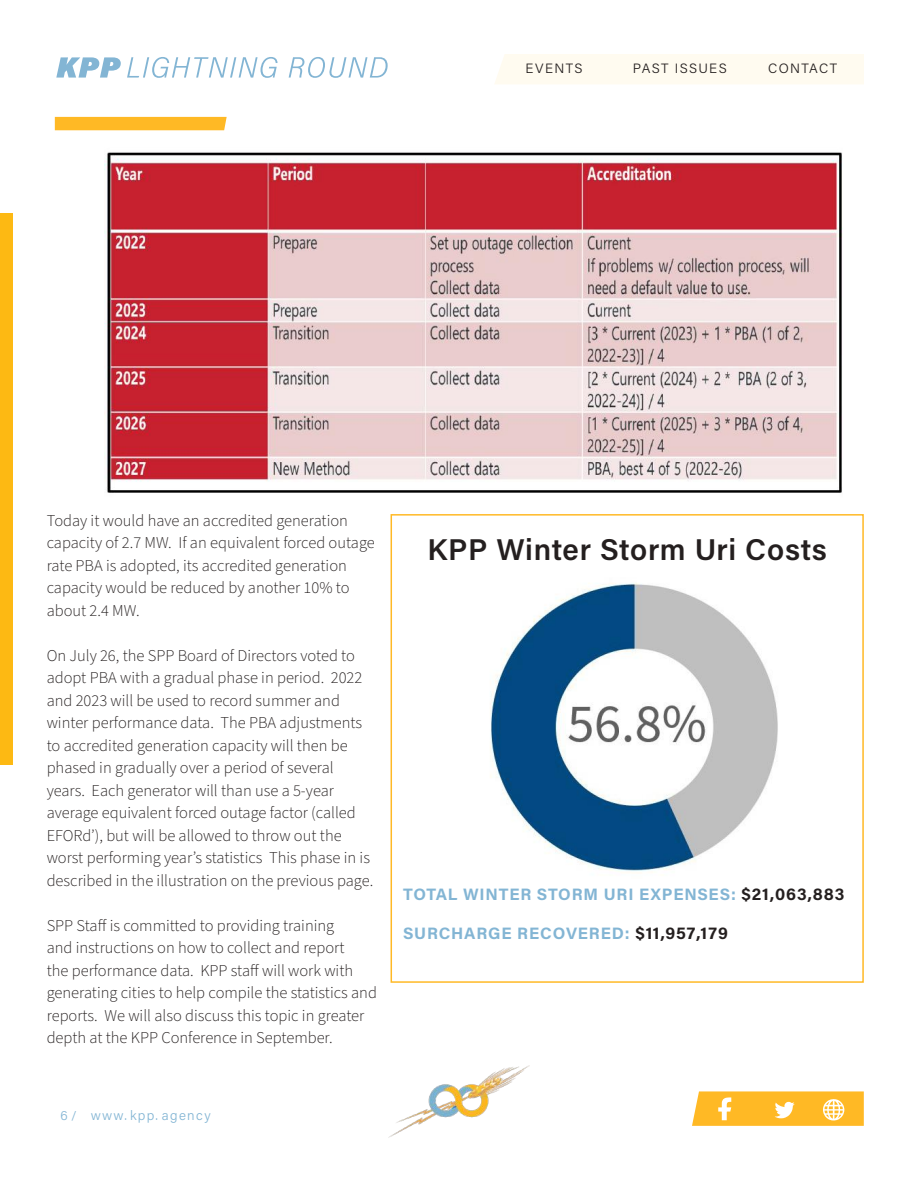
<style>
.page{position:relative;width:918px;height:1188px;background:#fff}
.page>*{position:absolute;margin:0;border:0;box-sizing:border-box;transform-origin:0 0}
.t1{font:600 30px "Acumin Pro";letter-spacing:.02em;color:#241f1f}
.t2{font:300 16.5px/22.5px "Source Sans Pro";color:#241f1f}
.t3{font:700 16.5px "Acumin Pro";letter-spacing:.05em;color:#83b5d4}
.t4{font:300 13.5px "Acumin Pro";letter-spacing:.105em;color:#241f1f}
.t5{font:300 13.5px "Acumin Pro";letter-spacing:.1em;color:#83b5d4}
.t6{font:300 12.75px "Acumin Pro";color:#83b5d4}
.s1{color:#241f1f}
</style>
<div class="page">
<div style="left:0;top:213px;width:12px;height:552px;background:#fdb913"></div>
<div style="left:495px;top:54px;width:369px;height:30px;background:#fffbf0"></div>
<img style="left:389px;top:1065px;width:140px;height:72px">
<svg style="left:692px;top:1091px;width:172px;height:35px;background:#ffc242"></svg>
<svg style="left:56px;top:57px;width:65px;height:21px"></svg>
<svg style="left:127px;top:57px;width:151px;height:21px"></svg>
<svg style="left:289px;top:57px;width:99px;height:21px"></svg>
<div style="left:55px;top:117px;width:172px;height:13px;background:#ffb925"></div>
<div style="left:391px;top:514px;width:473px;height:469px;border:2px solid #ffb925"></div>
<img style="left:490px;top:583px;width:288px;height:290px">
<img style="left:105px;top:152px;width:737px;height:341px">
<p class="t4" style="left:525px;top:59px;width:59px">EVENTS</p>
<p class="t4" style="left:633px;top:59px;width:95px">PAST ISSUES</p>
<p class="t4" style="left:768px;top:59px;width:71px">CONTACT</p>
<p class="t2" style="left:47px;top:509px;width:330px">Today it would have an accredited generation capacity of 2.7 MW. If an equivalent forced outage rate PBA is adopted, its accredited generation capacity would be reduced by another 10% to about 2.4 MW.</p>
<p class="t2" style="left:47px;top:644px;width:328px">On July 26, the SPP Board of Directors voted to adopt PBA with a gradual phase in period. 2022 and 2023 will be used to record summer and winter performance data. The PBA adjustments to accredited generation capacity will then be phased in gradually over a period of several years. Each generator will than use a 5-year average equivalent forced outage factor (called EFORd’), but will be allowed to throw out the worst performing year’s statistics This phase in is described in the illustration on the previous page.</p>
<p class="t2" style="left:47px;top:914px;width:332px">SPP Staff is committed to providing training<br>and instructions on how to collect and report<br>the performance data. KPP staff will work with generating cities to help compile the statistics and reports. We will also discuss this topic in greater depth at the KPP Conference in September.</p>
<p class="t6" style="left:60px;top:1106px;width:18px">6 /</p>
<p class="t5" style="left:91px;top:1106px;width:121px">www. kpp. agency</p>
<h1 class="t1" style="left:427px;top:529px;width:401px">KPP Winter Storm Uri Costs</h1>
<p class="t3" style="left:403px;top:883px;width:443px">TOTAL WINTER STORM URI EXPENSES: <span class="s1">$21,063,883</span></p>
<p class="t3" style="left:403px;top:922px;width:326px">SURCHARGE RECOVERED: <span class="s1">$11,957,179</span></p>
</div>
